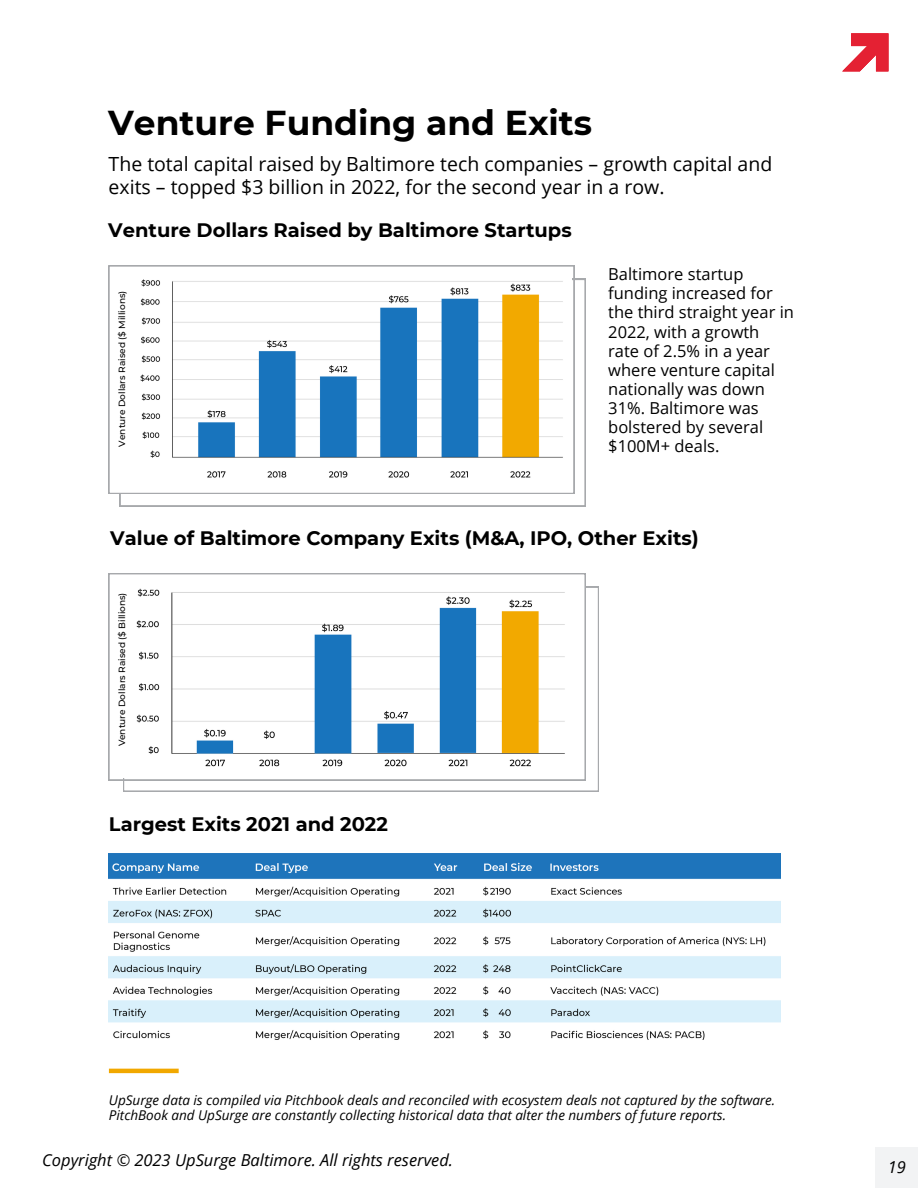
<style>
.page{position:relative;width:918px;height:1188px;background:#fff}
.page>*{position:absolute;margin:0;border:0;box-sizing:border-box;transform-origin:0 0}
.t1{font:700 34.5px "Montserrat";color:#000}
.t2{font:19.5px/22.5px "Open Sans";color:#000}
.t3{font:700 19.5px "Montserrat";color:#000}
.t4{font:16.5px/19.2px "Open Sans";color:#000}
.t5{font:italic 16.5px "Open Sans";color:#000}
.t6{font:italic 13.5px/15.8px "Open Sans";color:#000}
.t7{font:500 9px "Montserrat";color:#000}
</style>
<div class="page">
<svg style="left:842px;top:33px;width:46px;height:38px"></svg>
<svg style="left:120px;top:279px;width:466px;height:227px"></svg>
<svg style="left:109px;top:266px;width:465px;height:228px"></svg>
<svg style="left:123px;top:587px;width:476px;height:205px"></svg>
<svg style="left:109px;top:573px;width:477px;height:207px"></svg>
<hr style="left:109px;top:1069px;width:70px;height:4px;background:#f1a800">
<img style="left:109px;top:853px;width:671px;height:187px">
<img style="left:134px;top:584px;width:433px;height:186px">
<img style="left:134px;top:275px;width:433px;height:208px">
<div style="left:876px;top:1148px;width:42px;height:40px;background:#f2f3f4"></div>
<h1 class="t1" style="left:108px;top:101px;width:486px">Venture Funding and Exits</h1>
<h2 class="t2" style="left:109px;top:152px;width:665px">The total capital raised by Baltimore tech companies – growth capital and exits – topped $3 billion in 2022, for the second year in a row.</h2>
<h2 class="t3" style="left:108px;top:219px;width:465px">Venture Dollars Raised by Baltimore Startups</h2>
<p class="t7" style="left:117px;top:447px;width:157px;rotate:-90deg">Venture Dollars Raised ($ Millions)</p>
<p class="t4" style="left:608px;top:264px;width:187px">Baltimore startup funding increased for the third straight year in<br>2022, with a growth rate of 2.5% in a year where venture capital nationally was down<br>31%. Baltimore was bolstered by several $100M+ deals.</p>
<h2 class="t3" style="left:110px;top:526px;width:590px">Value of Baltimore Company Exits (M&amp;A, IPO, Other Exits)</h2>
<p class="t7" style="left:117px;top:746px;width:155px;rotate:-90deg">Venture Dollars Raised ($ Billions)</p>
<h2 class="t3" style="left:109px;top:812px;width:281px">Largest Exits 2021 and 2022</h2>
<p class="t6" style="left:109px;top:1092px;width:668px">UpSurge data is compiled via Pitchbook deals and reconciled with ecosystem deals not captured by the software.<br>PitchBook and UpSurge are constantly collecting historical data that alter the numbers of future reports.</p>
<p class="t5" style="left:42px;top:1148px;width:412px">Copyright © 2023 UpSurge Baltimore. All rights reserved.</p>
<p class="t5" style="left:888px;top:1156px;width:20px">19</p>
</div>
